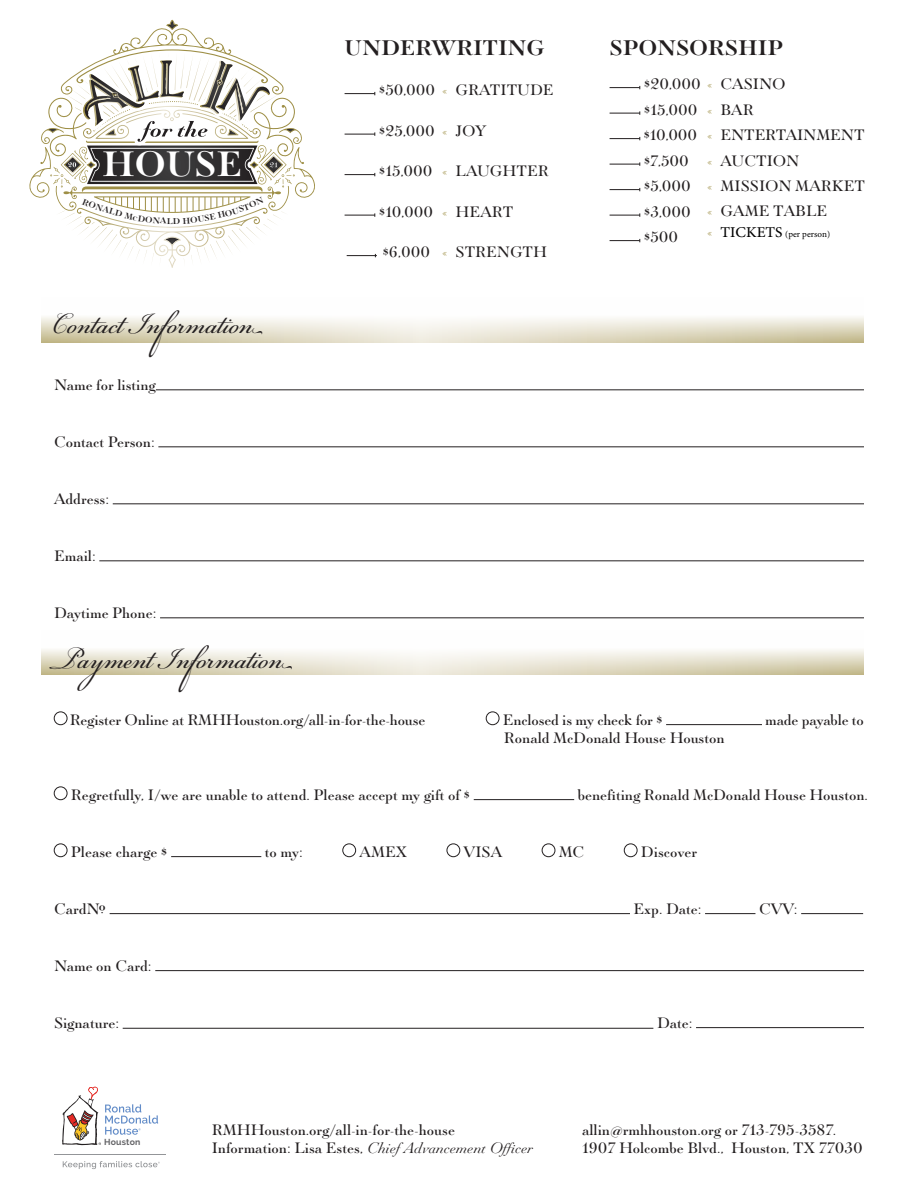
<style>
.page{position:relative;width:918px;height:1188px;background:#fff}
.page>*{position:absolute;margin:0;border:0;box-sizing:border-box;transform-origin:0 0}
.t1{font:39px "PF Champion Script Pro";color:#231f20}
.t2{font:700 34.95px "Paganini";letter-spacing:-.01em;color:#fff}
.t3{font:700 21px "Paganini";color:#231f20}
.t4{font:21px "Adobe Arabic";color:#000}
.t5{font:15px/25.5px "Paganini";color:#231f20}
.t6{font:9px "Minion Pro";color:#000}
.t7{font:700 8.7px "Raleway";letter-spacing:.025em;color:#636366}
.t8{font:700 8.25px "Paganini";color:#231f20}
.s1{font-size:12px;color:#9e8f46}
.s2{font-family:"Paganini";font-size:12px;color:#9e8f46}
.s3{font-weight:300;font-style:italic}
</style>
<div class="page">
<svg style="left:41px;top:649px;width:823px;height:26px"></svg>
<svg style="left:41px;top:317px;width:823px;height:25px"></svg>
<hr style="left:156px;top:390px;width:708px;height:1px;background:#231f20">
<hr style="left:158px;top:447px;width:706px;height:1px;background:#231f20">
<hr style="left:113px;top:504px;width:751px;height:1px;background:#231f20">
<hr style="left:99px;top:561px;width:765px;height:1px;background:#231f20">
<hr style="left:160px;top:618px;width:704px;height:1px;background:#231f20">
<div style="left:54px;top:712px;width:13px;height:13px;border:1px solid #231f20;border-radius:50%"></div>
<div style="left:486px;top:712px;width:13px;height:13px;border:1px solid #231f20;border-radius:50%"></div>
<hr style="left:666px;top:724px;width:96px;height:1px;background:#231f20">
<div style="left:54px;top:787px;width:13px;height:13px;border:1px solid #231f20;border-radius:50%"></div>
<hr style="left:474px;top:799px;width:100px;height:1px;background:#231f20">
<div style="left:54px;top:844px;width:13px;height:13px;border:1px solid #231f20;border-radius:50%"></div>
<hr style="left:171px;top:856px;width:90px;height:1px;background:#231f20">
<div style="left:343px;top:844px;width:13px;height:13px;border:1px solid #231f20;border-radius:50%"></div>
<div style="left:447px;top:844px;width:13px;height:13px;border:1px solid #231f20;border-radius:50%"></div>
<div style="left:542px;top:844px;width:13px;height:13px;border:1px solid #231f20;border-radius:50%"></div>
<div style="left:624px;top:844px;width:13px;height:13px;border:1px solid #231f20;border-radius:50%"></div>
<hr style="left:110px;top:913px;width:520px;height:1px;background:#231f20">
<hr style="left:705px;top:913px;width:50px;height:1px;background:#231f20">
<hr style="left:801px;top:913px;width:62px;height:1px;background:#231f20">
<hr style="left:155px;top:970px;width:709px;height:1px;background:#231f20">
<hr style="left:123px;top:1028px;width:530px;height:1px;background:#231f20">
<hr style="left:696px;top:1027px;width:168px;height:1px;background:#231f20">
<hr style="left:345px;top:93px;width:30px;height:1px;background:#231f20">
<hr style="left:345px;top:134px;width:30px;height:1px;background:#231f20">
<hr style="left:345px;top:174px;width:30px;height:1px;background:#231f20">
<hr style="left:345px;top:215px;width:30px;height:1px;background:#231f20">
<hr style="left:347px;top:255px;width:30px;height:1px;background:#231f20">
<hr style="left:610px;top:87px;width:30px;height:1px;background:#231f20">
<hr style="left:610px;top:113px;width:30px;height:1px;background:#231f20">
<hr style="left:610px;top:138px;width:30px;height:1px;background:#231f20">
<hr style="left:610px;top:164px;width:30px;height:1px;background:#231f20">
<hr style="left:610px;top:189px;width:30px;height:1px;background:#231f20">
<hr style="left:610px;top:215px;width:30px;height:1px;background:#231f20">
<hr style="left:610px;top:240px;width:30px;height:1px;background:#231f20">
<hr style="left:54px;top:1154px;width:112px;height:1px;background:#939598">
<svg style="left:62px;top:1087px;width:96px;height:59px"></svg>
<svg style="left:63px;top:1161px;width:97px;height:8px"></svg>
<svg style="left:29px;top:19px;width:286px;height:249px"></svg>
<h2 class="t2" style="left:102px;top:146px;width:141px">HOUSE</h2>
<p class="t8" style="left:167px;top:217px;width:8px">L</p>
<h1 class="t1" style="left:54px;top:297px;width:209px">Contact Information</h1>
<p class="t5" style="left:54px;top:373px;width:103px">Name for listing</p>
<p class="t5" style="left:54px;top:430px;width:102px">Contact Person:</p>
<p class="t5" style="left:54px;top:487px;width:57px">Address:</p>
<p class="t5" style="left:54px;top:544px;width:43px">Email:</p>
<h3 class="t3" style="left:345px;top:37px;width:201px">UNDERWRITING</h3>
<p class="t5" style="left:379px;top:78px;width:176px">$50,000 <span class="s1">«</span> GRATITUDE</p>
<p class="t5" style="left:379px;top:118px;width:109px">$25,000 <span class="s1">«</span> JOY</p>
<p class="t5" style="left:379px;top:159px;width:171px">$15,000 <span class="s1">«</span> LAUGHTER</p>
<p class="t5" style="left:379px;top:199px;width:136px">$10,000 <span class="s1">«</span> HEART</p>
<p class="t5" style="left:382px;top:240px;width:166px">$6,000 <span class="s1">«</span> STRENGTH</p>
<h3 class="t3" style="left:610px;top:37px;width:175px">SPONSORSHIP</h3>
<p class="t5" style="left:643px;top:72px;width:223px">$20,000 <span class="s1">«</span> CASINO<br>$15,000 <span class="s1">«</span> BAR<br>$10,000 <span class="s1">«</span> ENTERTAINMENT $7,500 <span class="s1">«</span> AUCTION<br>$5,000 <span class="s1">«</span> MISSION MARKET $3,000<br>$500</p>
<p class="t5" style="left:707px;top:199px;width:122px"><span class="s1">«</span> GAME TABLE</p>
<h3 class="t4" style="left:707px;top:218px;width:77px"><span class="s2">«</span> TICKETS</h3>
<p class="t6" style="left:785px;top:229px;width:46px">(per person)</p>
<p class="t5" style="left:54px;top:601px;width:104px">Daytime Phone:</p>
<h1 class="t1" style="left:54px;top:632px;width:239px">Payment Information</h1>
<p class="t5" style="left:70px;top:708px;width:357px">Register Online at RMHHouston.org/all-in-for-the-house</p>
<p class="t5" style="left:503px;top:708px;width:161px">Enclosed is my check for $</p>
<p class="t5" style="left:765px;top:708px;width:100px">made payable to</p>
<p class="t5" style="left:504px;top:726px;width:222px">Ronald McDonald House Houston</p>
<p class="t5" style="left:71px;top:783px;width:401px">Regretfully, I/we are unable to attend. Please accept my gift of $</p>
<p class="t5" style="left:578px;top:783px;width:292px">benefiting Ronald McDonald House Houston.</p>
<p class="t5" style="left:71px;top:840px;width:98px">Please charge $</p>
<p class="t5" style="left:265px;top:840px;width:40px">to my:</p>
<p class="t5" style="left:359px;top:840px;width:49px">AMEX</p>
<p class="t5" style="left:464px;top:840px;width:40px">VISA</p>
<p class="t5" style="left:559px;top:840px;width:27px">MC</p>
<p class="t5" style="left:641px;top:840px;width:58px">Discover</p>
<p class="t5" style="left:54px;top:897px;width:54px">Card#</p>
<p class="t5" style="left:634px;top:897px;width:69px">Exp. Date:</p>
<p class="t5" style="left:759px;top:897px;width:40px">CVV:</p>
<p class="t5" style="left:54px;top:954px;width:99px">Name on Card:</p>
<p class="t5" style="left:54px;top:1011px;width:67px">Signature:</p>
<p class="t5" style="left:657px;top:1011px;width:37px">Date:</p>
<p class="t7" style="left:104px;top:1137px;width:38px">Houston</p>
<p class="t5" style="left:212px;top:1121px;width:323px;line-height:18px">RMHHouston.org/all-in-for-the-house<br>Information: Lisa Estes, <span class="s3">Chief Advancement Officer</span></p>
<p class="t5" style="left:582px;top:1121px;width:282px;line-height:18px">allin@rmhhouston.org or 713-795-3587.<br>1907 Holcombe Blvd., Houston, TX 77030</p>
</div>
